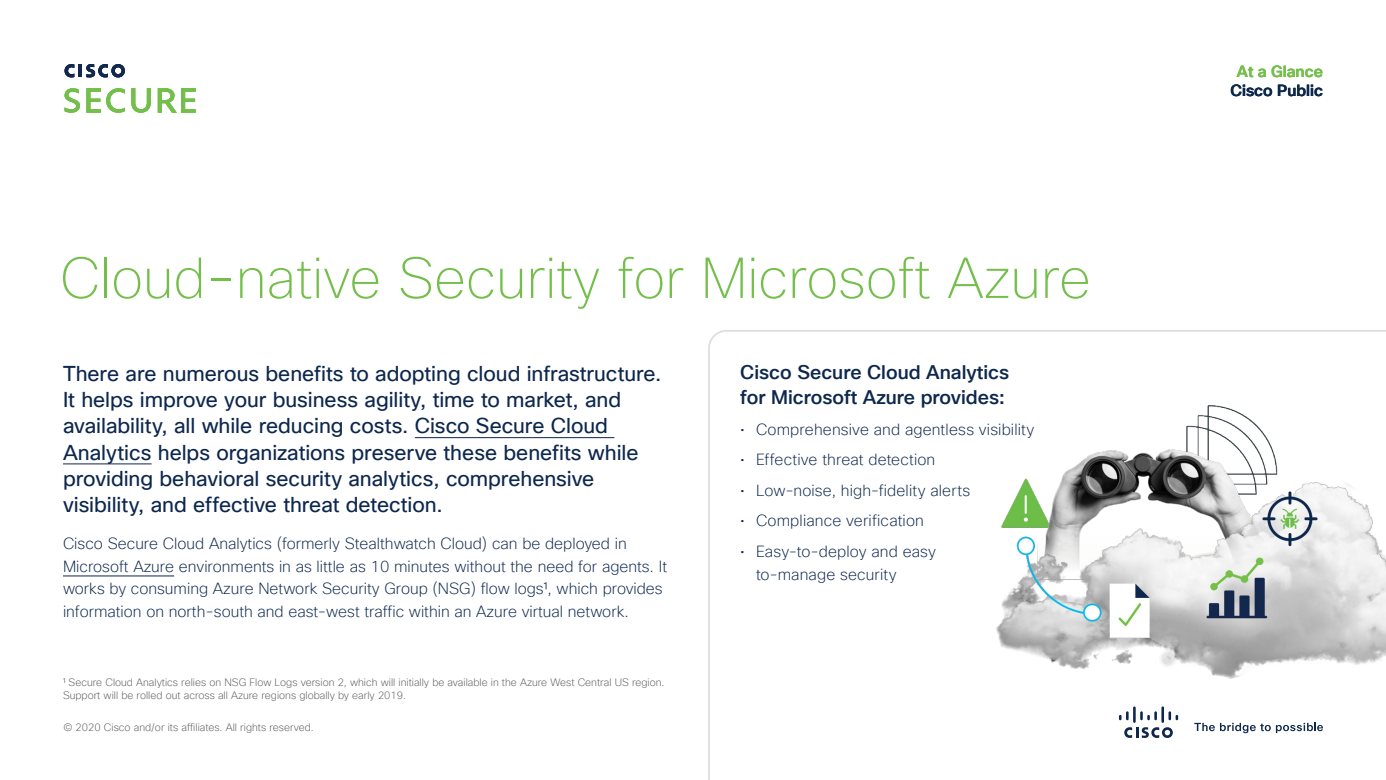
<style>
.page{position:relative;width:1386px;height:780px;background:#fff}
.page>*{position:absolute;margin:0;border:0;box-sizing:border-box;transform-origin:0 0}
.Title_-_Cisco_Sans_T{font:100 56px "Cisco Sans TT";color:#74bf4b}
.Intro_body_12_15_-_M{font:21px/26.2px "Cisco Sans TT";letter-spacing:-.005em;color:#0d274d}
.Subhead_3_-_Med_11_1{font:500 19.25px/24.5px "Cisco Sans TT";color:#0d274d}
.Body_Midnight_-_9_13{font:200 15.75px/22.8px "Cisco Sans TT";color:#0d274d}
.Confidentiality_9pt{font:500 15.75px "Cisco Sans TT";color:#0d274d}
.Confidentiality_9pt-2{font:500 15.75px "Cisco Sans TT";color:#74bf4b}
.Footnote_and_Source{font:200 10.5px/13.1px "Cisco Sans TT";color:#58595b}
</style>
<div class="page">
<svg style="left:65px;top:88px;width:15px;height:25px"></svg>
<svg style="left:86px;top:88px;width:39px;height:25px"></svg>
<svg style="left:131px;top:88px;width:20px;height:25px"></svg>
<svg style="left:158px;top:88px;width:38px;height:25px"></svg>
<svg style="left:65px;top:64px;width:60px;height:13px"></svg>
<hr style="left:415px;top:437px;width:199px;height:1px;background:#0d274d">
<hr style="left:63px;top:463px;width:89px;height:1px;background:#0d274d">
<hr style="left:63px;top:575px;width:111px;height:1px;background:#0d274d">
<svg style="left:708px;top:330px;width:678px;height:450px"></svg>
<img style="left:973px;top:405px;width:413px;height:333px">
<svg style="left:1124px;top:727px;width:49px;height:11px"></svg>
<svg style="left:1119px;top:711px;width:10px;height:9px"></svg>
<hr style="left:1133px;top:706px;width:3px;height:17px;background:#0d274d">
<svg style="left:1140px;top:711px;width:17px;height:9px"></svg>
<hr style="left:1161px;top:706px;width:3px;height:17px;background:#0d274d">
<svg style="left:1169px;top:711px;width:9px;height:9px"></svg>
<svg style="left:1194px;top:723px;width:129px;height:10px"></svg>
<p class="Title_-_Cisco_Sans_T" style="left:60px;top:242px;width:1033px">Cloud-native Security for Microsoft Azure</p>
<p class="Intro_body_12_15_-_M" style="left:63px;top:361px;width:600px">There are numerous benefits to adopting cloud infrastructure.<br>It helps improve your business agility, time to market, and availability, all while reducing costs. Cisco Secure Cloud Analytics helps organizations preserve these benefits while providing behavioral security analytics, comprehensive visibility, and effective threat detection.</p>
<p class="Body_Midnight_-_9_13" style="left:63px;top:532px;width:606px">Cisco Secure Cloud Analytics (formerly Stealthwatch Cloud) can be deployed in Microsoft Azure environments in as little as 10 minutes without the need for agents. It works by consuming Azure Network Security Group (NSG) flow logs¹, which provides information on north-south and east-west traffic within an Azure virtual network.</p>
<p class="Footnote_and_Source" style="left:63px;top:676px;width:603px">¹ Secure Cloud Analytics relies on NSG Flow Logs version 2, which will initially be available in the Azure West Central US region.<br>Support will be rolled out across all Azure regions globally by early 2019.</p>
<p class="Footnote_and_Source" style="left:64px;top:720px;width:252px">© 2020 Cisco and/or its affiliates. All rights reserved.</p>
<p class="Subhead_3_-_Med_11_1" style="left:740px;top:361px;width:270px">Cisco Secure Cloud Analytics for Microsoft Azure provides:</p>
<p class="Body_Midnight_-_9_13" style="left:740px;top:418px;width:296px">• Comprehensive and agentless visibility</p>
<p class="Body_Midnight_-_9_13" style="left:740px;top:449px;width:197px">• Effective threat detection</p>
<p class="Body_Midnight_-_9_13" style="left:740px;top:479px;width:231px">• Low-noise, high-fidelity alerts</p>
<p class="Body_Midnight_-_9_13" style="left:740px;top:510px;width:185px">• Compliance verification</p>
<p class="Body_Midnight_-_9_13" style="left:756px;top:540px;width:182px;text-indent:-16px">• Easy-to-deploy and easy to-manage security</p>
<p class="Confidentiality_9pt-2" style="left:1237px;top:61px;width:88px">At a Glance</p>
<p class="Confidentiality_9pt" style="left:1231px;top:80px;width:94px">Cisco Public</p>
</div>
